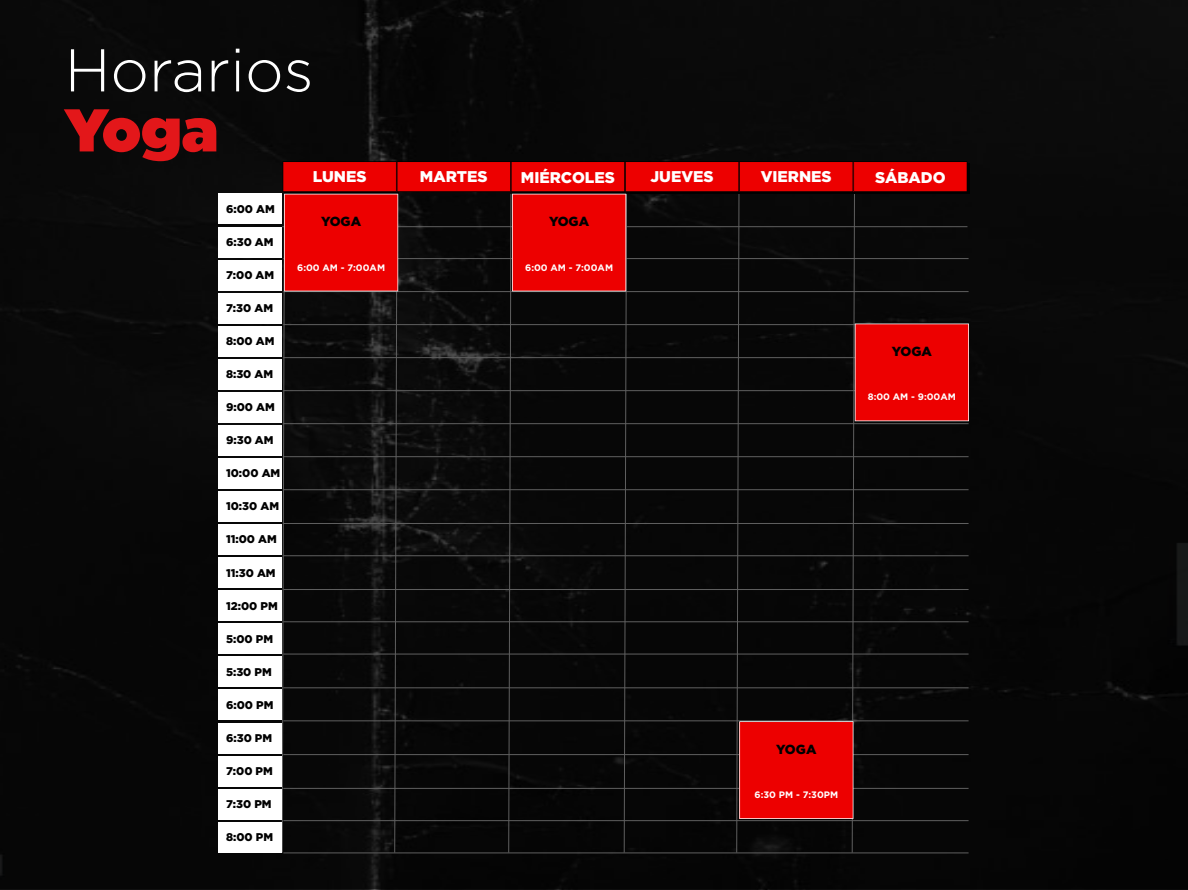
<style>
.page{position:relative;width:1188px;height:890px;background:#fff}
.page>*{position:absolute;margin:0;border:0;box-sizing:border-box;transform-origin:0 0}
.t1{font:300 60.15px "Gotham";color:#fff}
.t2{font:900 60.15px "Gotham";color:#e3171a}
.t3{font:900 15.52px "Gotham";color:#fff}
.t4{font:900 13.12px "Gotham";color:#000}
.t5{font:900 11.18px "Gotham";color:#000}
.t6{font:700 9.38px "Gotham";color:#fff}
</style>
<div class="page">
<div style="left:0;top:0;width:1188px;height:888px;background:#080808"></div>
<div style="left:219px;top:194px;width:63px;height:30px;background:#fff"></div>
<div style="left:219px;top:227px;width:63px;height:30px;background:#fff"></div>
<div style="left:219px;top:260px;width:63px;height:30px;background:#fff"></div>
<div style="left:219px;top:293px;width:63px;height:30px;background:#fff"></div>
<div style="left:219px;top:326px;width:63px;height:30px;background:#fff"></div>
<div style="left:219px;top:359px;width:63px;height:30px;background:#fff"></div>
<div style="left:219px;top:392px;width:63px;height:30px;background:#fff"></div>
<div style="left:219px;top:425px;width:63px;height:31px;background:#fff"></div>
<div style="left:219px;top:458px;width:63px;height:31px;background:#fff"></div>
<div style="left:219px;top:491px;width:63px;height:31px;background:#fff"></div>
<div style="left:219px;top:524px;width:63px;height:31px;background:#fff"></div>
<div style="left:219px;top:557px;width:63px;height:31px;background:#fff"></div>
<div style="left:219px;top:590px;width:63px;height:31px;background:#fff"></div>
<div style="left:219px;top:623px;width:63px;height:31px;background:#fff"></div>
<div style="left:219px;top:656px;width:63px;height:31px;background:#fff"></div>
<div style="left:219px;top:689px;width:63px;height:31px;background:#fff"></div>
<div style="left:219px;top:722px;width:63px;height:31px;background:#fff"></div>
<div style="left:219px;top:755px;width:63px;height:31px;background:#fff"></div>
<div style="left:219px;top:788px;width:63px;height:31px;background:#fff"></div>
<div style="left:219px;top:821px;width:63px;height:31px;background:#fff"></div>
<svg style="left:281px;top:162px;width:688px;height:691px"></svg>
<h1 class="t1" style="left:65px;top:37px;width:250px">Horarios</h1>
<h1 class="t2" style="left:65px;top:87px;width:155px">Yoga</h1>
<p class="t5" style="left:226px;top:202px;width:50px">6:00 AM</p>
<p class="t5" style="left:226px;top:235px;width:49px">6:30 AM</p>
<p class="t5" style="left:226px;top:268px;width:50px">7:00 AM</p>
<p class="t5" style="left:226px;top:301px;width:49px">7:30 AM</p>
<p class="t5" style="left:226px;top:334px;width:50px">8:00 AM</p>
<p class="t5" style="left:226px;top:367px;width:49px">8:30 AM</p>
<p class="t5" style="left:226px;top:401px;width:50px">9:00 AM</p>
<p class="t5" style="left:226px;top:434px;width:49px">9:30 AM</p>
<p class="t5" style="left:226px;top:467px;width:56px">10:00 AM</p>
<p class="t5" style="left:226px;top:500px;width:55px">10:30 AM</p>
<p class="t5" style="left:226px;top:533px;width:52px">11:00 AM</p>
<p class="t5" style="left:226px;top:566px;width:51px">11:30 AM</p>
<p class="t5" style="left:226px;top:599px;width:53px">12:00 PM</p>
<p class="t5" style="left:226px;top:632px;width:49px">5:00 PM</p>
<p class="t5" style="left:226px;top:665px;width:47px">5:30 PM</p>
<p class="t5" style="left:226px;top:698px;width:49px">6:00 PM</p>
<p class="t5" style="left:226px;top:731px;width:48px">6:30 PM</p>
<p class="t5" style="left:226px;top:764px;width:48px">7:00 PM</p>
<p class="t5" style="left:226px;top:797px;width:47px">7:30 PM</p>
<p class="t5" style="left:226px;top:830px;width:49px">8:00 PM</p>
<h2 class="t3" style="left:313px;top:167px;width:55px">LUNES</h2>
<h2 class="t3" style="left:420px;top:167px;width:69px">MARTES</h2>
<h2 class="t3" style="left:521px;top:168px;width:96px">MIÉRCOLES</h2>
<h2 class="t3" style="left:650px;top:167px;width:65px">JUEVES</h2>
<h2 class="t3" style="left:761px;top:167px;width:73px">VIERNES</h2>
<h2 class="t3" style="left:875px;top:168px;width:72px">SÁBADO</h2>
<p class="t4" style="left:321px;top:214px;width:42px">YOGA</p>
<p class="t6" style="left:297px;top:262px;width:89px">6:00 AM - 7:00AM</p>
<p class="t4" style="left:549px;top:214px;width:42px">YOGA</p>
<p class="t6" style="left:525px;top:262px;width:89px">6:00 AM - 7:00AM</p>
<p class="t4" style="left:892px;top:344px;width:42px">YOGA</p>
<p class="t6" style="left:868px;top:391px;width:90px">8:00 AM - 9:00AM</p>
<p class="t4" style="left:776px;top:741px;width:42px">YOGA</p>
<p class="t6" style="left:755px;top:789px;width:85px">6:30 PM - 7:30PM</p>
</div>
